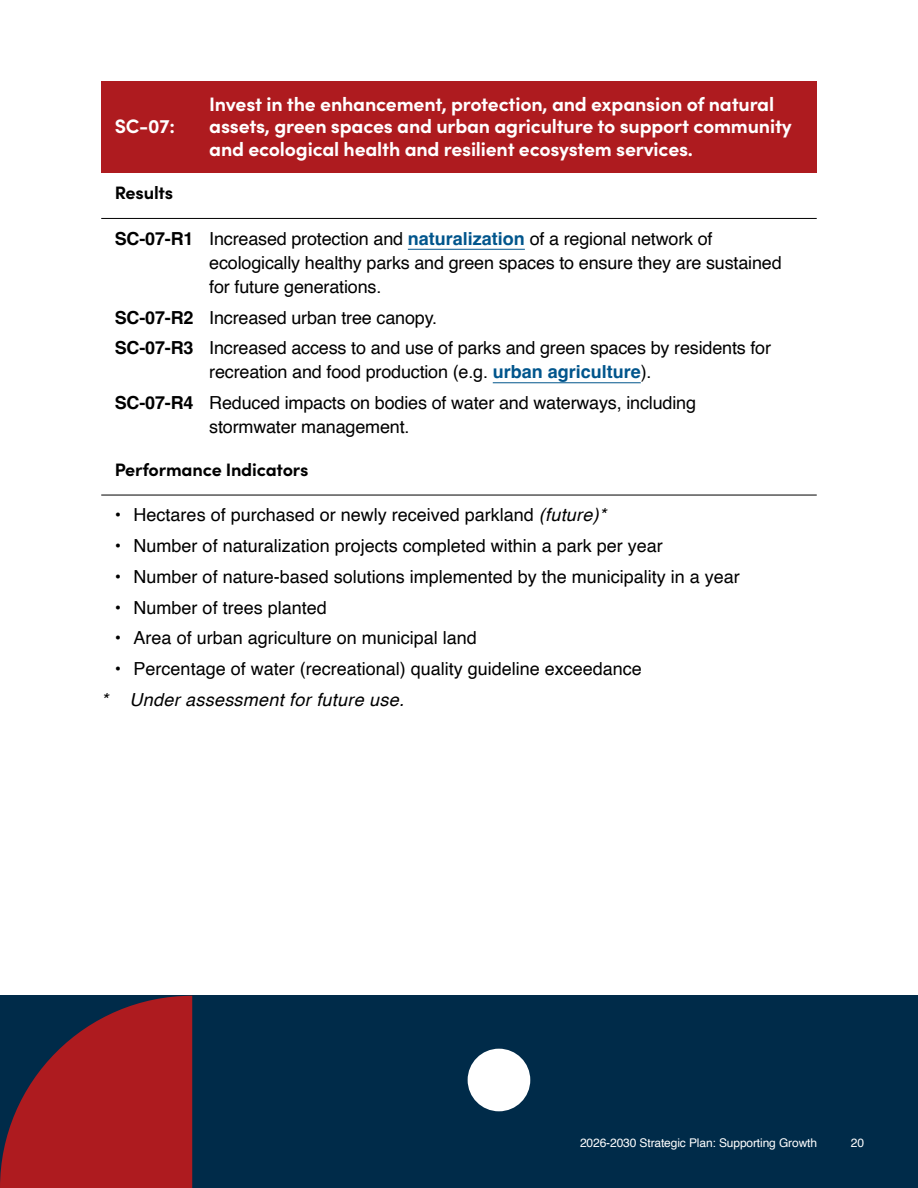
<style>
.page{position:relative;width:918px;height:1188px;background:#fff}
.page>*{position:absolute;margin:0;border:0;box-sizing:border-box;transform-origin:0 0}
.FrWk_TITLE_RED{font:700 19.5px/22.5px "Sofia Pro";letter-spacing:-.01em;color:#fff}
.FrWk_Text{font:18px/24px "Helvetica";letter-spacing:-.01em;color:#000}
.Copy{font:italic 18px "Helvetica";letter-spacing:.015em;color:#000}
.RESULTS___PERF_INDICATORS{font:700 18px "Sofia Pro";letter-spacing:-.01em;color:#000}
.t1{font:12px "Helvetica";letter-spacing:-.01em;color:#fff}
.s1{font-weight:700}
.s2{font-weight:700;color:#00558c}
.s3{font-style:italic}
</style>
<div class="page">
<div style="left:0;top:996px;width:918px;height:192px;background:#002b49"></div>
<div style="left:468px;top:1049px;width:62px;height:62px;background:#fff;border-radius:50%"></div>
<div style="left:101px;top:81px;width:716px;height:92px;background:#ae1b1f"></div>
<hr style="left:101px;top:218px;width:716px;height:1px;background:#000">
<hr style="left:408px;top:249px;width:117px;height:1px;background:#00558c">
<hr style="left:493px;top:382px;width:148px;height:1px;background:#00558c">
<hr style="left:101px;top:495px;width:716px;height:1px;background:#000">
<svg style="left:0;top:996px;width:192px;height:192px"></svg>
<h3 class="FrWk_TITLE_RED" style="left:115px;top:113px;width:62px">SC-07:</h3>
<h3 class="FrWk_TITLE_RED" style="left:209px;top:91px;width:584px">Invest in the enhancement, protection, and expansion of natural assets, green spaces and urban agriculture to support community and ecological health and resilient ecosystem services.</h3>
<h4 class="RESULTS___PERF_INDICATORS" style="left:115px;top:179px;width:60px">Results</h4>
<p class="FrWk_Text" style="left:209px;top:227px;width:574px;text-indent:-94px"><span class="s1">SC-07-R1</span> Increased protection and <span class="s2">naturalization</span> of a regional network of ecologically healthy parks and green spaces to ensure they are sustained for future generations.</p>
<p class="FrWk_Text" style="left:115px;top:306px;width:324px"><span class="s1">SC-07-R2</span> Increased urban tree canopy.</p>
<p class="FrWk_Text" style="left:209px;top:337px;width:563px;text-indent:-94px"><span class="s1">SC-07-R3</span> Increased access to and use of parks and green spaces by residents for recreation and food production (e.g. <span class="s2">urban agriculture</span>).</p>
<p class="FrWk_Text" style="left:209px;top:391px;width:488px;text-indent:-94px"><span class="s1">SC-07-R4</span> Reduced impacts on bodies of water and waterways, including stormwater management.</p>
<h4 class="RESULTS___PERF_INDICATORS" style="left:115px;top:456px;width:195px">Performance Indicators</h4>
<p class="FrWk_Text" style="left:115px;top:504px;width:493px">• Hectares of purchased or newly received parkland <span class="s3">(future)*</span></p>
<p class="FrWk_Text" style="left:115px;top:534px;width:550px">• Number of naturalization projects completed within a park per year</p>
<p class="FrWk_Text" style="left:115px;top:565px;width:627px">• Number of nature-based solutions implemented by the municipality in a year</p>
<p class="FrWk_Text" style="left:115px;top:596px;width:213px">• Number of trees planted</p>
<p class="FrWk_Text" style="left:115px;top:627px;width:364px">• Area of urban agriculture on municipal land</p>
<p class="FrWk_Text" style="left:115px;top:657px;width:529px">• Percentage of water (recreational) quality guideline exceedance</p>
<p class="Copy" style="left:101px;top:685px;width:304px">* Under assessment for future use.</p>
<p class="t1" style="left:580px;top:1134px;width:239px">2026-2030 Strategic Plan: Supporting Growth</p>
<p class="t1" style="left:851px;top:1134px;width:15px">20</p>
</div>
